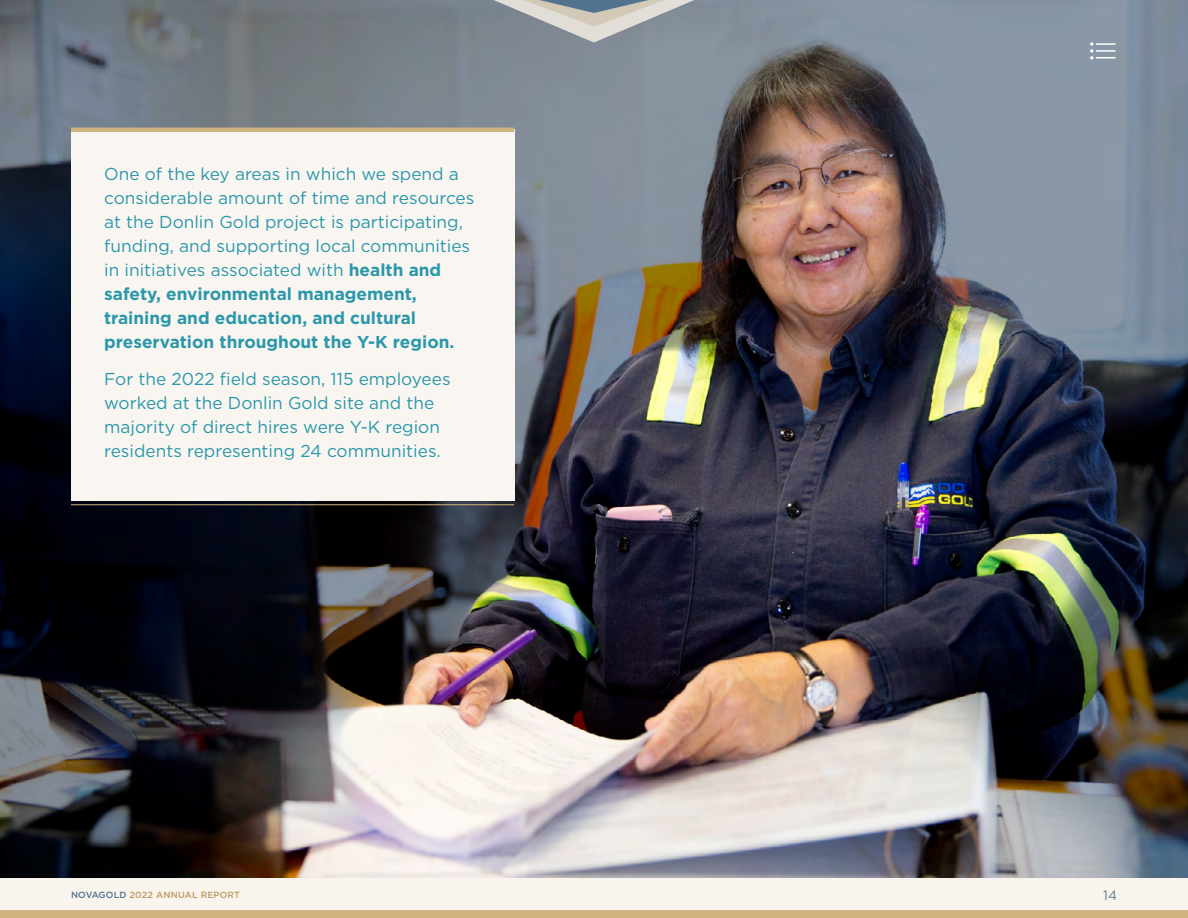
<style>
.page{position:relative;width:1188px;height:918px;background:#fff}
.page>*{position:absolute;margin:0;border:0;box-sizing:border-box;transform-origin:0 0}
.t1{font:17.25px/24px "Gotham";color:#2b97aa}
.t2{font:13.5px "Gotham";color:#617e8c}
.t3{font:500 9px "Gotham";letter-spacing:.02em;color:#bd9961}
.s1{font-weight:700}
.s2{color:#52738f}
</style>
<div class="page">
<div style="left:0;top:878px;width:1188px;height:40px;background:#f9f4ee"></div>
<div style="left:0;top:910px;width:1188px;height:8px;background:#d0b381"></div>
<img style="left:0;top:0;width:1188px;height:878px">
<svg style="left:494px;top:0;width:200px;height:43px;background:#a2a8ab"></svg>
<div style="left:71px;top:129px;width:443px;height:372px;background:#f9f6f1"></div>
<hr style="left:71px;top:128px;width:443px;height:4px;background:#d0b381">
<hr style="left:71px;top:504px;width:443px;height:1px;background:#d0b381">
<svg style="left:1090px;top:42px;width:25px;height:18px"></svg>
<p class="t1" style="left:104px;top:161px;width:372px">One of the key areas in which we spend a considerable amount of time and resources at the Donlin Gold project is participating, funding, and supporting local communities in initiatives associated with <span class="s1">health and safety, environmental management, training and education, and cultural preservation throughout the Y-K region.</span></p>
<p class="t1" style="left:104px;top:366px;width:348px">For the 2022 field season, 115 employees worked at the Donlin Gold site and the majority of direct hires were Y-K region residents representing 24 communities.</p>
<p class="t3" style="left:71px;top:889px;width:171px"><span class="s2">NOVAGOLD</span> 2022 ANNUAL REPORT</p>
<p class="t2" style="left:1103px;top:886px;width:15px">14</p>
</div>
